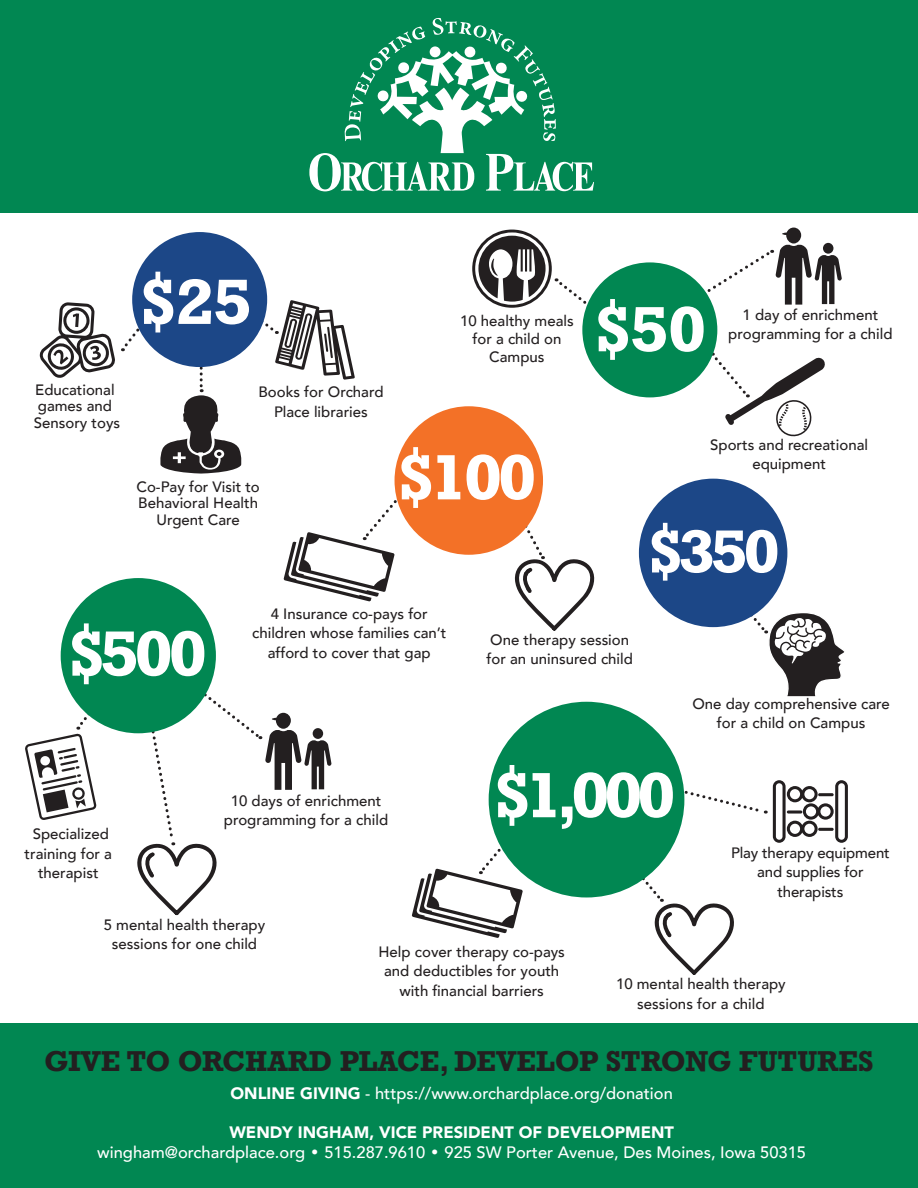
<style>
.page{position:relative;width:918px;height:1188px;background:#fff}
.page>*{position:absolute;margin:0;border:0;box-sizing:border-box;transform-origin:0 0}
.t1{font:700 60px "Rockwell";letter-spacing:-.06em;color:#fff}
.t2{font:700 57px "Rockwell";color:#fff}
.t3{font:700 27px "Rockwell";color:#231f20}
.t4{font:500 16.5px "Avenir";color:#fff}
.t5{font:900 16.5px "Avenir";color:#fff}
.t6{font:500 15px/19.5px "Avenir";color:#231f20;text-align:center}
.s1{font-weight:900}
.s2{font-family:"Century Gothic";font-weight:400}
</style>
<div class="page">
<div style="left:0;top:0;width:918px;height:213px;background:#018752"></div>
<svg style="left:257px;top:300px;width:98px;height:80px"></svg>
<div style="left:0;top:1024px;width:918px;height:164px;background:#018752"></div>
<svg style="left:40px;top:302px;width:202px;height:172px"></svg>
<svg style="left:472px;top:230px;width:115px;height:109px"></svg>
<div style="left:132px;top:232px;width:135px;height:135px;background:#1c4787;border-radius:50%"></div>
<svg style="left:712px;top:353px;width:113px;height:84px"></svg>
<div style="left:582px;top:262px;width:135px;height:135px;background:#018752;border-radius:50%"></div>
<svg style="left:284px;top:495px;width:116px;height:107px"></svg>
<div style="left:639px;top:479px;width:148px;height:148px;background:#1c4787;border-radius:50%"></div>
<svg style="left:25px;top:698px;width:77px;height:122px"></svg>
<div style="left:395px;top:406px;width:148px;height:149px;background:#f37127;border-radius:50%"></div>
<div style="left:61px;top:578px;width:155px;height:155px;background:#018752;border-radius:50%"></div>
<svg style="left:681px;top:775px;width:85px;height:40px"></svg>
<svg style="left:773px;top:780px;width:75px;height:63px"></svg>
<hr style="left:818px;top:828px;width:16px;height:3px;background:#231f20;border-radius:2px">
<div style="left:489px;top:702px;width:195px;height:195px;background:#018752;border-radius:50%"></div>
<svg style="left:504px;top:486px;width:91px;height:145px"></svg>
<svg style="left:620px;top:850px;width:114px;height:125px"></svg>
<svg style="left:704px;top:228px;width:138px;height:77px"></svg>
<svg style="left:137px;top:675px;width:195px;height:241px"></svg>
<svg style="left:309px;top:18px;width:285px;height:173px"></svg>
<svg style="left:724px;top:582px;width:121px;height:115px"></svg>
<svg style="left:412px;top:835px;width:111px;height:103px"></svg>
<p class="t1" style="left:141px;top:263px;width:112px">$25</p>
<p class="t6" style="left:35px;top:380px;width:81px;line-height:16.5px;text-align:left">Educational games and</p>
<p class="t6" style="left:34px;top:412px;width:88px">Sensory toys</p>
<p class="t6" style="left:258px;top:382px;width:127px">Books for Orchard<br>Place libraries</p>
<p class="t6" style="left:136px;top:476px;width:125px">Co-Pay for Visit to</p>
<p class="t6" style="left:138px;top:492px;width:121px">Behavioral Health</p>
<p class="t6" style="left:156px;top:509px;width:85px">Urgent Care</p>
<p class="t1" style="left:596px;top:291px;width:112px">$50</p>
<p class="t6" style="left:460px;top:311px;width:115px;line-height:18px">10 healthy meals for a child on<br>Campus</p>
<p class="t6" style="left:743px;top:304px;width:137px">1 day of enrichment</p>
<p class="t6" style="left:728px;top:323px;width:166px">programming for a child</p>
<p class="t1" style="left:399px;top:439px;width:139px">$100</p>
<p class="t6" style="left:710px;top:434px;width:159px">Sports and recreational equipment</p>
<p class="t2" style="left:649px;top:515px;width:132px">$350</p>
<p class="t1" style="left:70px;top:615px;width:139px">$500</p>
<p class="t6" style="left:271px;top:603px;width:159px">4 Insurance co-pays for</p>
<p class="t6" style="left:252px;top:623px;width:196px">children whose families can’t</p>
<p class="t6" style="left:268px;top:642px;width:164px">afford to cover that gap</p>
<p class="t6" style="left:490px;top:629px;width:140px">One therapy session</p>
<p class="t6" style="left:487px;top:649px;width:148px">for an uninsured child</p>
<p class="t6" style="left:692px;top:693px;width:199px">One day comprehensive care for a child on Campus</p>
<p class="t1" style="left:495px;top:757px;width:181px">$1,000</p>
<p class="t6" style="left:231px;top:790px;width:152px">10 days of enrichment</p>
<p class="t6" style="left:224px;top:809px;width:166px">programming for a child</p>
<p class="t6" style="left:25px;top:824px;width:89px">Specialized training for a therapist</p>
<p class="t6" style="left:104px;top:914px;width:163px">5 mental health therapy</p>
<p class="t6" style="left:112px;top:933px;width:147px">sessions for one child</p>
<p class="t6" style="left:731px;top:842px;width:160px">Play therapy equipment</p>
<p class="t6" style="left:757px;top:862px;width:108px">and supplies for</p>
<p class="t6" style="left:778px;top:881px;width:67px">therapists</p>
<p class="t6" style="left:378px;top:941px;width:188px">Help cover therapy co-pays</p>
<p class="t6" style="left:384px;top:960px;width:177px">and deductibles for youth</p>
<p class="t6" style="left:400px;top:980px;width:146px">with financial barriers</p>
<p class="t6" style="left:616px;top:974px;width:171px">10 mental health therapy</p>
<p class="t6" style="left:637px;top:993px;width:129px">sessions for a child</p>
<p class="t3" style="left:44px;top:1044px;width:831px">GIVE TO ORCHARD PLACE, DEVELOP STRONG FUTURES</p>
<p class="t4" style="left:231px;top:1079px;width:444px"><span class="s1">ONLINE GIVING</span> - https://www.orchardplace.org/donation</p>
<p class="t5" style="left:229px;top:1118px;width:446px">WENDY INGHAM, VICE PRESIDENT OF DEVELOPMENT</p>
<p class="t4" style="left:97px;top:1138px;width:710px">wingham@orchardplace.org <span class="s2">•</span> 515.287.9610 <span class="s2">•</span> 925 SW Porter Avenue, Des Moines, Iowa 50315</p>
</div>
